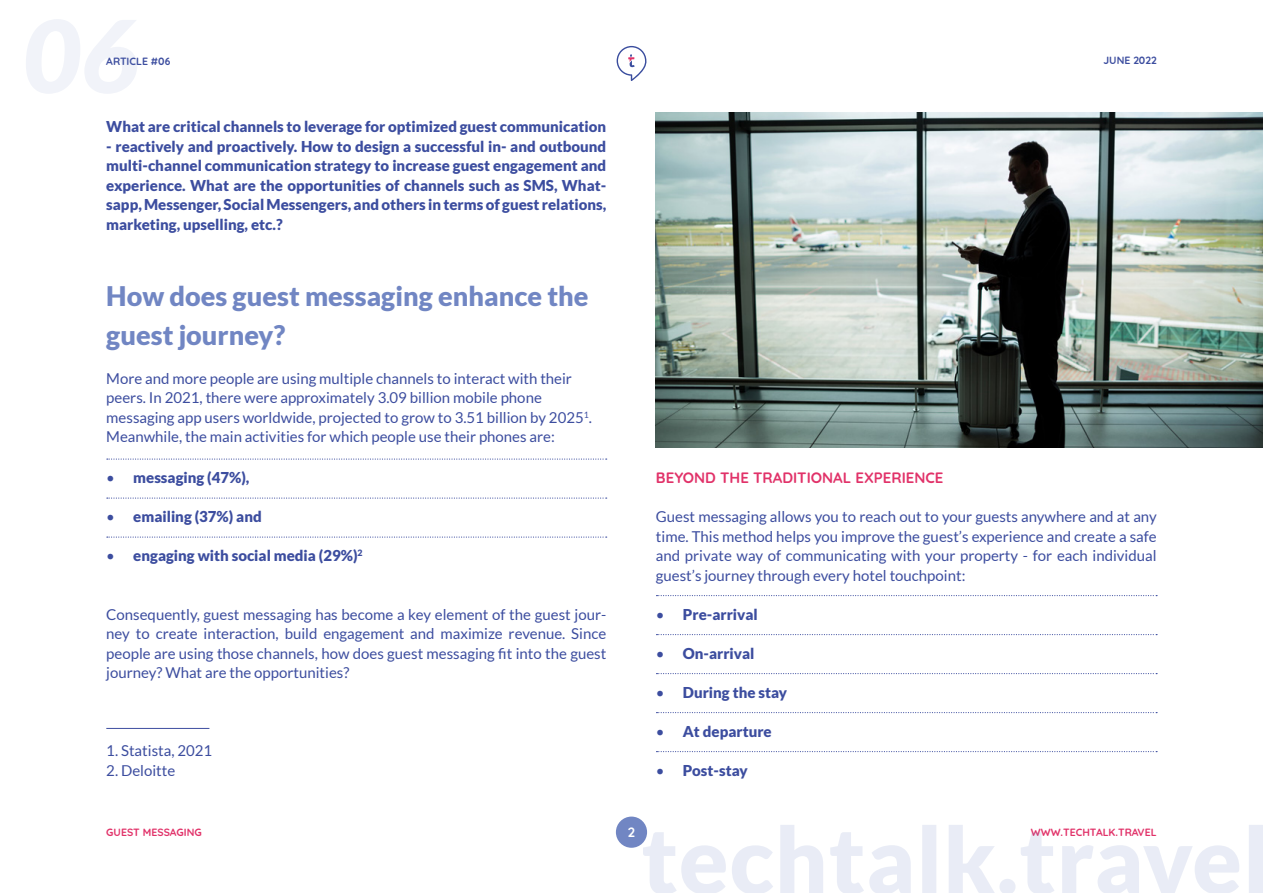
<style>
.page{position:relative;width:1263px;height:893px;background:#fff}
.page>*{position:absolute;margin:0;border:0;box-sizing:border-box;transform-origin:0 0}
.t1{font:900 27px/39px "Lato";color:#7186c3}
.t2{font:15px/19.5px "Lato";color:#3c4d9f;text-align:justify}
.t3{font:900 15px/19.5px "Lato";color:#3c4d9f;text-align:justify}
.t4{font:700 15px "Quicksand";color:#e13269}
.t5{font:700 13.5px "Quicksand";color:#fff}
.t6{font:700 10.5px "Quicksand";color:#e13269}
.t7{font:700 10.5px "Quicksand";color:#3c4d9f}
.s1{font-weight:400}
</style>
<div class="page">
<div style="left:616px;top:817px;width:31px;height:31px;background:#7186c3;border-radius:50%"></div>
<svg style="left:643px;top:825px;width:620px;height:68px"></svg>
<svg style="left:617px;top:46px;width:30px;height:35px"></svg>
<svg style="left:26px;top:19px;width:111px;height:75px"></svg>
<svg style="left:107px;top:458px;width:500px;height:2px"></svg>
<svg style="left:107px;top:497px;width:500px;height:2px"></svg>
<svg style="left:107px;top:536px;width:500px;height:2px"></svg>
<svg style="left:656px;top:595px;width:501px;height:1px"></svg>
<svg style="left:656px;top:634px;width:501px;height:1px"></svg>
<svg style="left:656px;top:673px;width:501px;height:1px"></svg>
<svg style="left:656px;top:712px;width:501px;height:1px"></svg>
<svg style="left:656px;top:751px;width:501px;height:1px"></svg>
<img style="left:656px;top:113px;width:607px;height:335px">
<hr style="left:106px;top:728px;width:103px;height:1px;background:#3c4d9f">
<p class="t7" style="left:106px;top:52px;width:66px">ARTICLE #06</p>
<p class="t7" style="left:1103px;top:52px;width:55px">JUNE 2022</p>
<p class="t3" style="left:106px;top:116px;width:501px">What are critical channels to leverage for optimized guest communication</p>
<p class="t3" style="left:106px;top:136px;width:501px">- reactively and proactively. How to design a successful in- and outbound multi-channel communication strategy to increase guest engagement and experience. What are the opportunities of channels such as SMS, What&shy;sapp, Messenger, Social Messengers, and others in terms of guest relations, marketing, upselling, etc.?</p>
<h1 class="t1" style="left:106px;top:276px;width:484px">How does guest messaging enhance the guest journey?</h1>
<p class="t2" style="left:106px;top:368px;width:487px;text-align:left">More and more people are using multiple channels to interact with their peers. In 2021, there were approximately 3.09 billion mobile phone messaging app users worldwide, projected to grow to 3.51 billion by 2025<sup>1</sup>.<br>Meanwhile, the main activities for which people use their phones are:</p>
<p class="t3" style="left:106px;top:467px;width:145px"><span class="s1">•</span> messaging (47%),</p>
<p class="t3" style="left:106px;top:506px;width:157px"><span class="s1">•</span> emailing (37%) and</p>
<p class="t3" style="left:106px;top:545px;width:258px"><span class="s1">•</span> engaging with social media (29%)<sup>2</sup></p>
<p class="t2" style="left:106px;top:604px;width:501px">Consequently, guest messaging has become a key element of the guest jour&shy;ney to create interaction, build engagement and maximize revenue. Since people are using those channels, how does guest messaging fit into the guest journey? What are the opportunities?</p>
<p class="t2" style="left:106px;top:741px;width:107px">1. Statista, 2021</p>
<p class="t2" style="left:106px;top:760px;width:71px">2. Deloitte</p>
<p class="t4" style="left:656px;top:465px;width:289px">BEYOND THE TRADITIONAL EXPERIENCE</p>
<p class="t2" style="left:656px;top:507px;width:502px">Guest messaging allows you to reach out to your guests anywhere and at any time. This method helps you improve the guest’s experience and create a safe and private way of communicating with your property - for each individual guest’s journey through every hotel touchpoint:</p>
<p class="t3" style="left:656px;top:604px;width:103px"><span class="s1">•</span> Pre-arrival</p>
<p class="t3" style="left:656px;top:643px;width:100px"><span class="s1">•</span> On-arrival</p>
<p class="t3" style="left:656px;top:682px;width:133px"><span class="s1">•</span> During the stay</p>
<p class="t3" style="left:656px;top:721px;width:117px"><span class="s1">•</span> At departure</p>
<p class="t3" style="left:656px;top:760px;width:93px"><span class="s1">•</span> Post-stay</p>
<p class="t5" style="left:628px;top:821px;width:9px">2</p>
<p class="t6" style="left:106px;top:823px;width:97px">GUEST MESSAGING</p>
<p class="t6" style="left:1031px;top:823px;width:127px">WWW.TECHTALK.TRAVEL</p>
</div>
